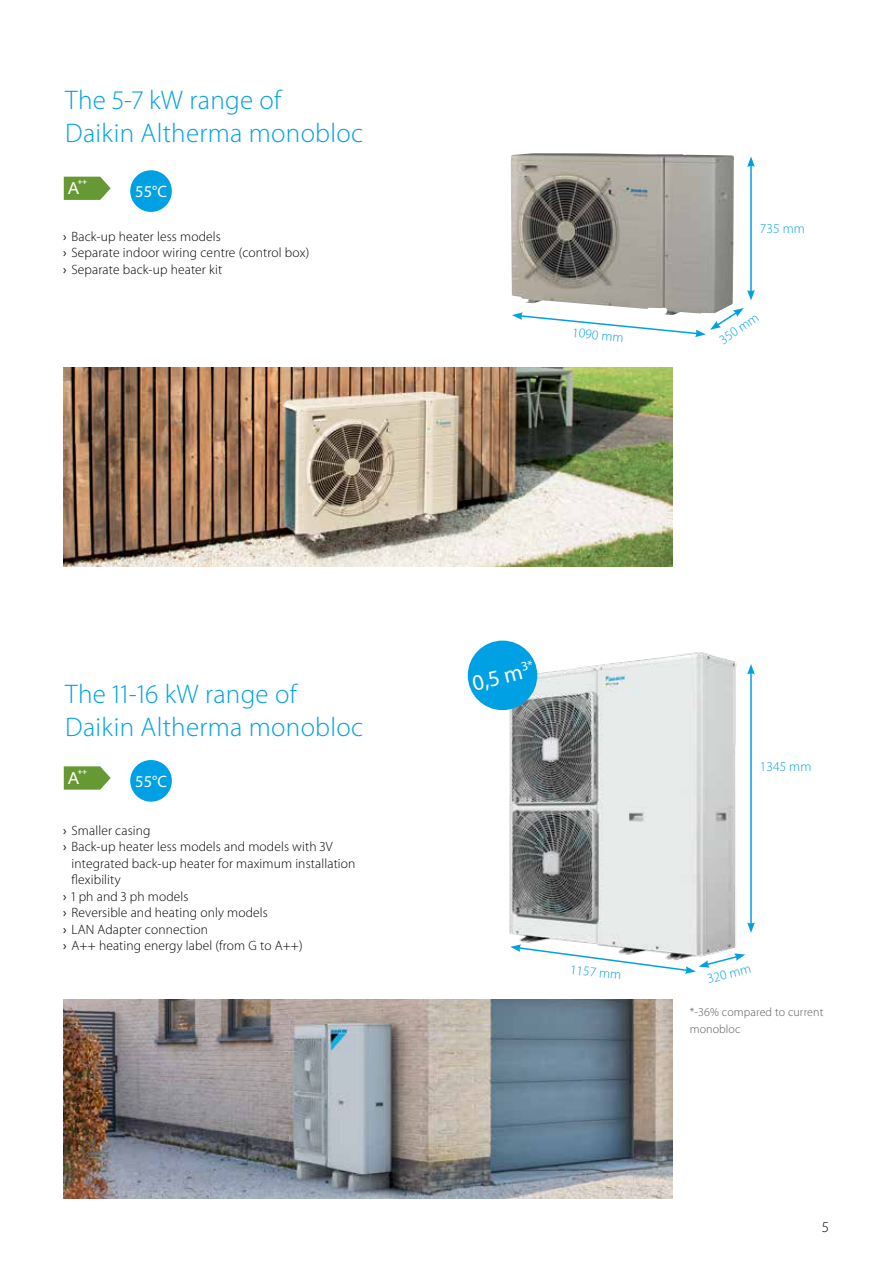
<style>
.page{position:relative;width:893px;height:1263px;background:#fff}
.page>*{position:absolute;margin:0;border:0;box-sizing:border-box;transform-origin:0 0}
.t1{font:300 27px/33px "Myriad Pro";letter-spacing:.01em;color:#00a1e4}
.t2{font:22.5px "Myriad Pro";color:#fff}
.t3{font:16.5px "Myriad Pro";color:#fff}
.t4{font:16.5px "Arial";color:#fff}
.t5{font:300 15px "Myriad Pro";color:#000}
.t6{font:300 13.5px/16.5px "Myriad Pro";letter-spacing:.01em;color:#000}
.t7{font:300 13.5px "Myriad Pro";color:#00a1e4}
.t8{font:300 12px/16.5px "Myriad Pro";letter-spacing:.01em;color:#58595b}
.t9{font:8.7px "Arial";color:#fff}
.s1{font-weight:400}
</style>
<div class="page">
<img style="left:467px;top:640px;width:288px;height:304px">
<hr style="left:750px;top:672px;width:2px;height:253px;background:#00a1e4">
<svg style="left:747px;top:664px;width:8px;height:10px"></svg>
<svg style="left:747px;top:922px;width:8px;height:11px"></svg>
<svg style="left:510px;top:944px;width:235px;height:30px"></svg>
<div style="left:468px;top:641px;width:69px;height:69px;background:#00a1e4;border-radius:50%"></div>
<svg style="left:64px;top:766px;width:47px;height:24px"></svg>
<div style="left:130px;top:760px;width:42px;height:42px;background:#00a1e4;border-radius:50%"></div>
<svg style="left:64px;top:177px;width:47px;height:23px"></svg>
<div style="left:130px;top:170px;width:42px;height:42px;background:#00a1e4;border-radius:50%"></div>
<img style="left:64px;top:1000px;width:609px;height:198px">
<img style="left:64px;top:368px;width:609px;height:198px">
<img style="left:511px;top:153px;width:223px;height:155px">
<hr style="left:750px;top:165px;width:2px;height:127px;background:#00a1e4">
<svg style="left:747px;top:156px;width:8px;height:11px"></svg>
<svg style="left:747px;top:290px;width:8px;height:10px"></svg>
<svg style="left:512px;top:308px;width:232px;height:29px"></svg>
<h1 class="t1" style="left:65px;top:85px;width:299px">The 5-7 kW range of<br>Daikin Altherma monobloc</h1>
<p class="t9" style="left:77px;top:177px;width:11px">++</p>
<p class="t4" style="left:68px;top:179px;width:13px">A</p>
<p class="t3" style="left:135px;top:183px;width:33px">55°C</p>
<p class="t6" style="left:63px;top:229px;width:248px"><span class="s1">›</span> Back-up heater less models<br><span class="s1">›</span> Separate indoor wiring centre (control box) <span class="s1">›</span> Separate back-up heater kit</p>
<p class="t7" style="left:573px;top:327px;width:53px;rotate:6deg">1 090 mm</p>
<p class="t7" style="left:760px;top:223px;width:46px">735 mm</p>
<p class="t7" style="left:717px;top:336px;width:46px;rotate:-35deg">350 mm</p>
<h1 class="t1" style="left:65px;top:679px;width:299px">The 11-16 kW range of<br>Daikin Altherma monobloc</h1>
<p class="t9" style="left:77px;top:766px;width:11px">++</p>
<p class="t4" style="left:68px;top:769px;width:13px">A</p>
<p class="t3" style="left:135px;top:773px;width:33px">55°C</p>
<p class="t6" style="left:63px;top:823px;width:89px"><span class="s1">›</span> Smaller casing</p>
<p class="t6" style="left:63px;top:839px;width:271px"><span class="s1">›</span> Back-up heater less models and models with 3V</p>
<p class="t6" style="left:72px;top:856px;width:285px">integrated back-up heater for maximum installation</p>
<p class="t6" style="left:72px;top:872px;width:51px">flexibility</p>
<p class="t6" style="left:63px;top:889px;width:127px"><span class="s1">›</span> 1 ph and 3 ph models</p>
<p class="t6" style="left:63px;top:905px;width:206px"><span class="s1">›</span> Reversible and heating only models</p>
<p class="t6" style="left:63px;top:922px;width:146px"><span class="s1">›</span> LAN Adapter connection</p>
<p class="t6" style="left:63px;top:938px;width:241px"><span class="s1">›</span> A++ heating energy label (from G to A++)</p>
<h2 class="t2" style="left:470px;top:673px;width:65px;rotate:-14deg">0,5 m<sup>3*</sup></h2>
<p class="t7" style="left:760px;top:760px;width:53px">1345 mm</p>
<p class="t7" style="left:571px;top:964px;width:53px;rotate:6deg">1157 mm</p>
<p class="t7" style="left:706px;top:973px;width:46px;rotate:-14deg">320 mm</p>
<p class="t8" style="left:690px;top:1005px;width:135px">*-36% compared to current monobloc</p>
<p class="t5" style="left:822px;top:1221px;width:9px">5</p>
</div>
